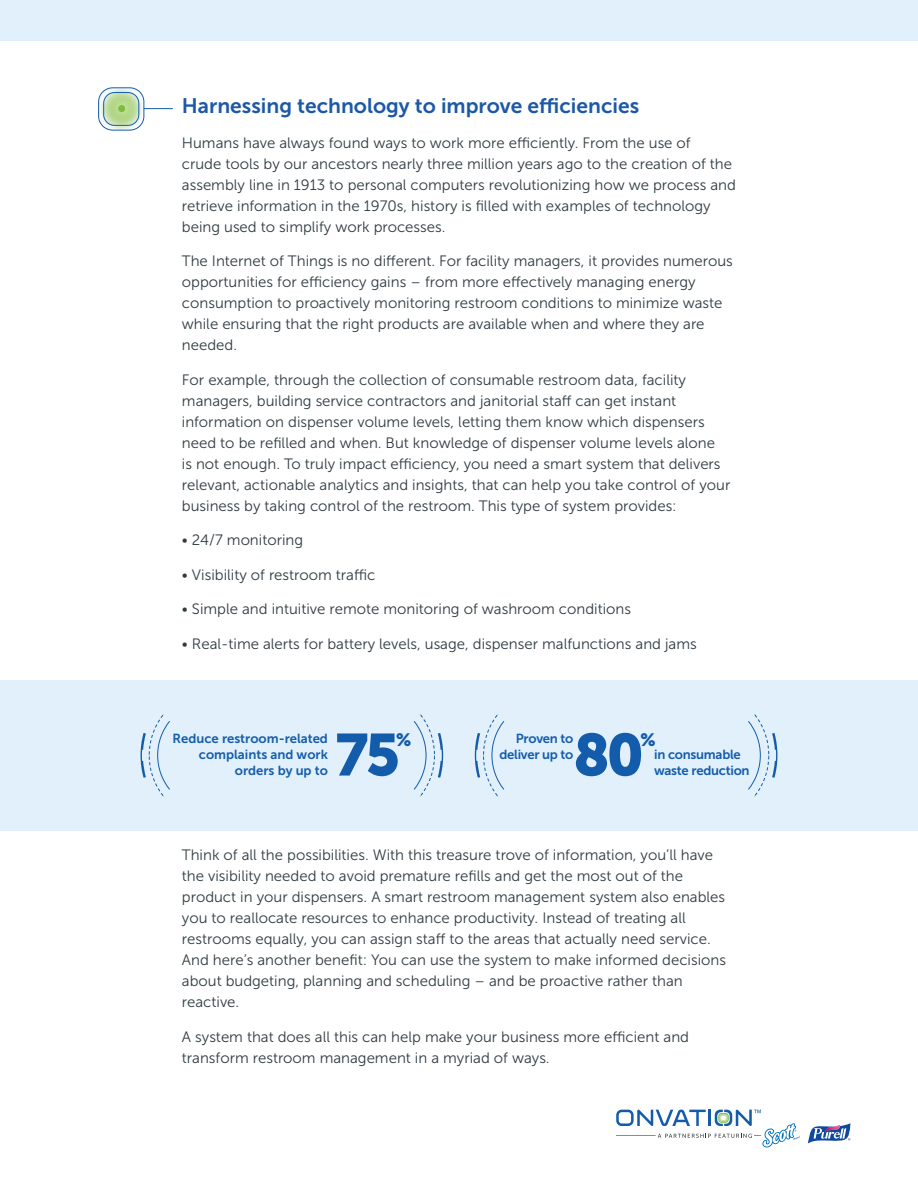
<style>
.page{position:relative;width:918px;height:1188px;background:#fff}
.page>*{position:absolute;margin:0;border:0;box-sizing:border-box;transform-origin:0 0}
.t1{font:58.8px "Museo Sans 900";color:#135cab}
.t2{font:21px "Museo Sans 700";color:#1c58a8}
.t3{font:17.85px "Museo Sans 900";color:#135cab}
.t4{font:15px/21px "Museo Sans 300";color:#2f3b41}
.t5{font:13.05px/16px "Museo Sans 700";color:#135cab;text-align:right}
.t6{font:13.05px/16px "Museo Sans 700";letter-spacing:-.02em;color:#135cab;text-align:right}
</style>
<div class="page">
<svg style="left:808px;top:1123px;width:42px;height:20px"></svg>
<svg style="left:616px;top:1110px;width:184px;height:38px"></svg>
<div style="left:0;top:0;width:918px;height:40px;background:#e1f0fa"></div>
<div style="left:0;top:680px;width:918px;height:150px;background:#e1f0fa"></div>
<svg style="left:98px;top:87px;width:75px;height:44px"></svg>
<svg style="left:141px;top:714px;width:29px;height:83px"></svg>
<svg style="left:414px;top:714px;width:29px;height:83px"></svg>
<svg style="left:475px;top:714px;width:29px;height:83px"></svg>
<svg style="left:748px;top:714px;width:29px;height:83px"></svg>
<h2 class="t2" style="left:182px;top:95px;width:459px">Harnessing technology to improve efficiencies</h2>
<p class="t4" style="left:182px;top:132px;width:556px">Humans have always found ways to work more efficiently. From the use of<br>crude tools by our ancestors nearly three million years ago to the creation of the assembly line in 1913 to personal computers revolutionizing how we process and retrieve information in the 1970s, history is filled with examples of technology being used to simplify work processes.</p>
<p class="t4" style="left:182px;top:251px;width:553px">The Internet of Things is no different. For facility managers, it provides numerous opportunities for efficiency gains – from more effectively managing energy consumption to proactively monitoring restroom conditions to minimize waste while ensuring that the right products are available when and where they are needed.</p>
<p class="t4" style="left:182px;top:369px;width:550px">For example, through the collection of consumable restroom data, facility managers, building service contractors and janitorial staff can get instant information on dispenser volume levels, letting them know which dispensers need to be refilled and when. But knowledge of dispenser volume levels alone<br>is not enough. To truly impact efficiency, you need a smart system that delivers relevant, actionable analytics and insights, that can help you take control of your business by taking control of the restroom. This type of system provides:</p>
<p class="t4" style="left:182px;top:530px;width:123px">• 24/7 monitoring</p>
<p class="t4" style="left:182px;top:564px;width:195px">• Visibility of restroom traffic</p>
<p class="t4" style="left:182px;top:599px;width:451px">• Simple and intuitive remote monitoring of washroom conditions</p>
<p class="t4" style="left:182px;top:633px;width:516px">• Real-time alerts for battery levels, usage, dispenser malfunctions and jams</p>
<p class="t5" style="left:173px;top:730px;width:157px">Reduce restroom-related complaints and work orders by up to</p>
<h1 class="t1" style="left:335px;top:722px;width:66px">75</h1>
<p class="t3" style="left:396px;top:730px;width:17px">%</p>
<p class="t6" style="left:500px;top:730px;width:75px">Proven to deliver up to</p>
<h1 class="t1" style="left:573px;top:722px;width:72px">80</h1>
<p class="t3" style="left:640px;top:730px;width:17px">%</p>
<p class="t6" style="left:654px;top:746px;width:97px;text-align:left">in consumable waste reduction</p>
<p class="t4" style="left:182px;top:844px;width:546px">Think of all the possibilities. With this treasure trove of information, you’ll have the visibility needed to avoid premature refills and get the most out of the product in your dispensers. A smart restroom management system also enables you to reallocate resources to enhance productivity. Instead of treating all restrooms equally, you can assign staff to the areas that actually need service.<br>And here’s another benefit: You can use the system to make informed decisions about budgeting, planning and scheduling – and be proactive rather than reactive.</p>
<p class="t4" style="left:182px;top:1026px;width:509px">A system that does all this can help make your business more efficient and transform restroom management in a myriad of ways.</p>
</div>
